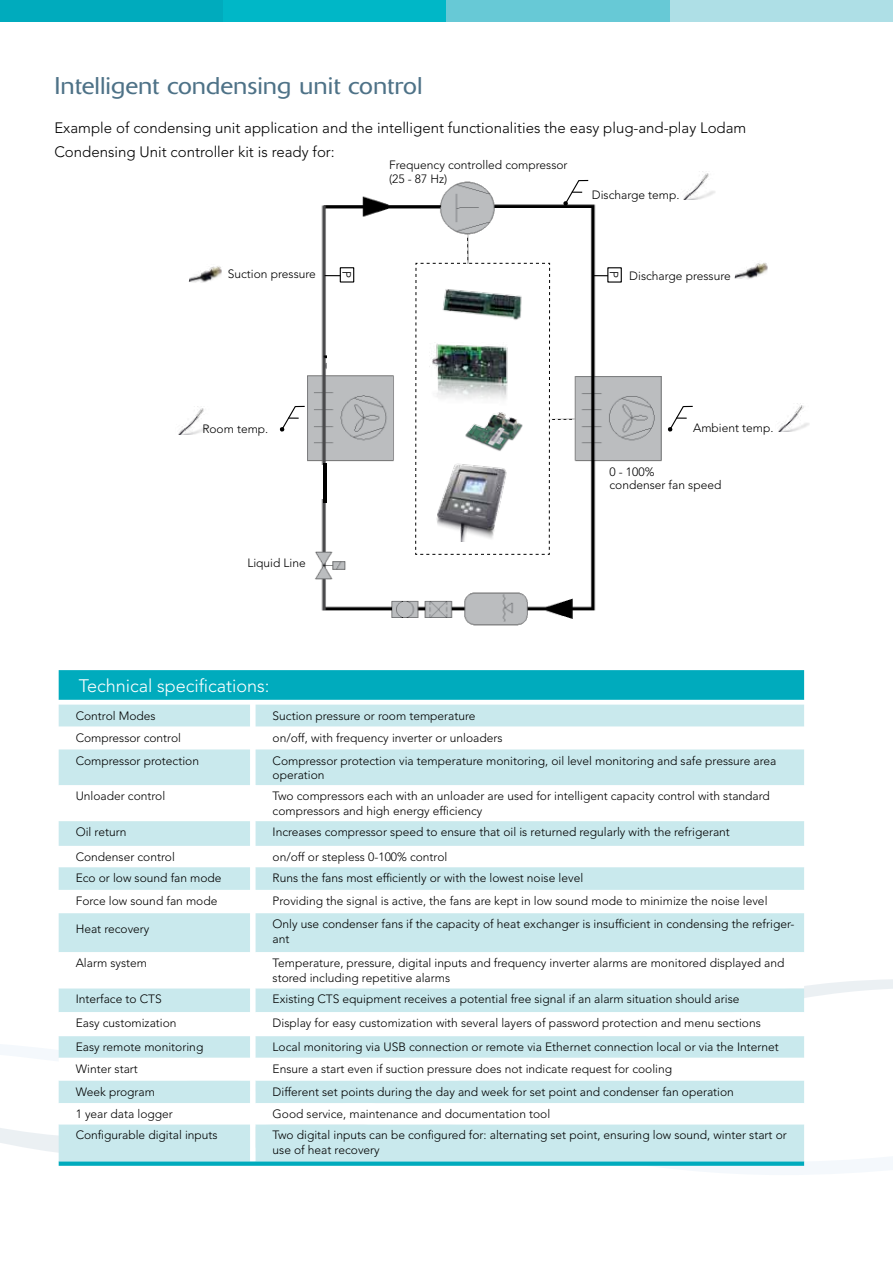
<style>
.page{position:relative;width:893px;height:1263px;background:#fff}
.page>*{position:absolute;margin:0;border:0;box-sizing:border-box;transform-origin:0 0}
.t1{font:300 24px "Delta";color:#4e7287;scale:1.1 1}
.t2{font:300 18px "Avenir LT Std";color:#fff}
.t3{font:300 15px/24px "Avenir LT Std";color:#000}
.t4{font:300 12px/14.4px "Avenir LT Std";color:#000}
</style>
<div class="page">
<svg style="left:58px;top:938px;width:835px;height:74px"></svg>
<svg style="left:0;top:1036px;width:893px;height:139px"></svg>
<div style="left:0;top:0;width:223px;height:21px;background:#00abbd"></div>
<div style="left:223px;top:0;width:223px;height:21px;background:#00b7c7"></div>
<div style="left:670px;top:0;width:223px;height:21px;background:#aedfe6"></div>
<div style="left:446px;top:0;width:224px;height:21px;background:#67c9d6"></div>
<img style="left:279px;top:180px;width:383px;height:446px">
<img style="left:189px;top:266px;width:33px;height:17px">
<svg style="left:279px;top:296px;width:8px;height:12px"></svg>
<img style="left:778px;top:409px;width:20px;height:23px">
<svg style="left:59px;top:670px;width:745px;height:496px;background:#25b7c6"></svg>
<svg style="left:59px;top:705px;width:745px;height:456px;fill:#c9e9ed"></svg>
<svg style="left:59px;top:785px;width:745px;height:339px"></svg>
<div style="left:250px;top:785px;width:6px;height:36px;background:#fff"></div>
<svg style="left:798px;top:403px;width:11px;height:27px"></svg>
<div style="left:311px;top:466px;width:93px;height:33px;background:#fff"></div>
<div style="left:396px;top:351px;width:17px;height:151px;background:#fff"></div>
<div style="left:327px;top:351px;width:83px;height:20px;background:#fff"></div>
<hr style="left:323px;top:463px;width:3px;height:39px;background:#000">
<svg style="left:563px;top:179px;width:25px;height:27px"></svg>
<svg style="left:280px;top:405px;width:25px;height:27px"></svg>
<svg style="left:667px;top:405px;width:26px;height:27px"></svg>
<div style="left:340px;top:267px;width:14px;height:16px;border:1px solid #000"></div>
<svg style="left:415px;top:235px;width:160px;height:320px"></svg>
<svg style="left:325px;top:275px;width:15px;height:1px"></svg>
<div style="left:607px;top:267px;width:15px;height:16px;border:1px solid #000"></div>
<svg style="left:592px;top:275px;width:16px;height:1px"></svg>
<img style="left:178px;top:408px;width:32px;height:27px">
<img style="left:683px;top:173px;width:32px;height:27px">
<img style="left:735px;top:263px;width:33px;height:16px">
<h1 class="t1" style="left:54px;top:71px;width:336px">Intelligent condensing unit control</h1>
<p class="t3" style="left:54px;top:116px;width:693px">Example of condensing unit application and the intelligent functionalities the easy plug-and-play Lodam<br>Condensing Unit controller kit is ready for:</p>
<p class="t4" style="left:592px;top:188px;width:89px">Discharge temp.</p>
<p class="t4" style="left:389px;top:158px;width:180px;line-height:13.5px">Frequency controlled compressor (25 - 87 Hz)</p>
<p class="t4" style="left:228px;top:267px;width:90px">Suction pressure</p>
<p class="t4" style="left:354px;top:271px;width:8px;rotate:90deg">P</p>
<p class="t4" style="left:621px;top:271px;width:8px;rotate:90deg">P</p>
<p class="t4" style="left:629px;top:269px;width:103px">Discharge pressure</p>
<p class="t4" style="left:202px;top:422px;width:68px">Room temp.</p>
<p class="t4" style="left:693px;top:421px;width:82px">Ambient temp.</p>
<p class="t4" style="left:247px;top:556px;width:60px">Liquid Line</p>
<p class="t4" style="left:609px;top:465px;width:113px;line-height:13.5px">0 - 100%<br>condenser fan speed</p>
<h2 class="t2" style="left:79px;top:675px;width:192px">Technical specifications:</h2>
<p class="t4" style="left:76px;top:708px;width:82px">Control Modes</p>
<p class="t4" style="left:273px;top:708px;width:205px">Suction pressure or room temperature</p>
<p class="t4" style="left:76px;top:730px;width:107px">Compressor control</p>
<p class="t4" style="left:273px;top:730px;width:231px">on/off, with frequency inverter or unloaders</p>
<p class="t4" style="left:76px;top:753px;width:125px">Compressor protection</p>
<p class="t4" style="left:273px;top:753px;width:505px">Compressor protection via temperature monitoring, oil level monitoring and safe pressure area operation</p>
<p class="t4" style="left:76px;top:789px;width:91px">Unloader control</p>
<p class="t4" style="left:273px;top:789px;width:499px">Two compressors each with an unloader are used for intelligent capacity control with standard compressors and high energy efficiency</p>
<p class="t4" style="left:76px;top:825px;width:52px">Oil return</p>
<p class="t4" style="left:273px;top:825px;width:459px">Increases compressor speed to ensure that oil is returned regularly with the refrigerant</p>
<p class="t4" style="left:76px;top:850px;width:101px">Condenser control</p>
<p class="t4" style="left:273px;top:850px;width:176px">on/off or stepless 0-100% control</p>
<p class="t4" style="left:76px;top:871px;width:147px">Eco or low sound fan mode</p>
<p class="t4" style="left:273px;top:871px;width:312px">Runs the fans most efficiently or with the lowest noise level</p>
<p class="t4" style="left:76px;top:894px;width:143px">Force low sound fan mode</p>
<p class="t4" style="left:273px;top:894px;width:496px">Providing the signal is active, the fans are kept in low sound mode to minimize the noise level</p>
<p class="t4" style="left:76px;top:921px;width:75px">Heat recovery</p>
<p class="t4" style="left:273px;top:917px;width:523px">Only use condenser fans if the capacity of heat exchanger is insufficient in condensing the refriger&shy;ant</p>
<p class="t4" style="left:76px;top:956px;width:73px">Alarm system</p>
<p class="t4" style="left:273px;top:956px;width:513px">Temperature, pressure, digital inputs and frequency inverter alarms are monitored displayed and stored including repetitive alarms</p>
<p class="t4" style="left:76px;top:992px;width:88px">Interface to CTS</p>
<p class="t4" style="left:273px;top:992px;width:468px">Existing CTS equipment receives a potential free signal if an alarm situation should arise</p>
<p class="t4" style="left:76px;top:1016px;width:102px">Easy customization</p>
<p class="t4" style="left:273px;top:1016px;width:490px">Display for easy customization with several layers of password protection and menu sections</p>
<p class="t4" style="left:76px;top:1040px;width:129px">Easy remote monitoring</p>
<p class="t4" style="left:273px;top:1040px;width:508px">Local monitoring via USB connection or remote via Ethernet connection local or via the Internet</p>
<p class="t4" style="left:76px;top:1061px;width:64px">Winter start</p>
<p class="t4" style="left:273px;top:1061px;width:401px">Ensure a start even if suction pressure does not indicate request for cooling</p>
<p class="t4" style="left:76px;top:1084px;width:81px">Week program</p>
<p class="t4" style="left:273px;top:1084px;width:463px">Different set points during the day and week for set point and condenser fan operation</p>
<p class="t4" style="left:76px;top:1107px;width:99px">1 year data logger</p>
<p class="t4" style="left:273px;top:1107px;width:279px">Good service, maintenance and documentation tool</p>
<p class="t4" style="left:76px;top:1128px;width:144px">Configurable digital inputs</p>
<p class="t4" style="left:273px;top:1128px;width:516px">Two digital inputs can be configured for: alternating set point, ensuring low sound, winter start or use of heat recovery</p>
</div>
